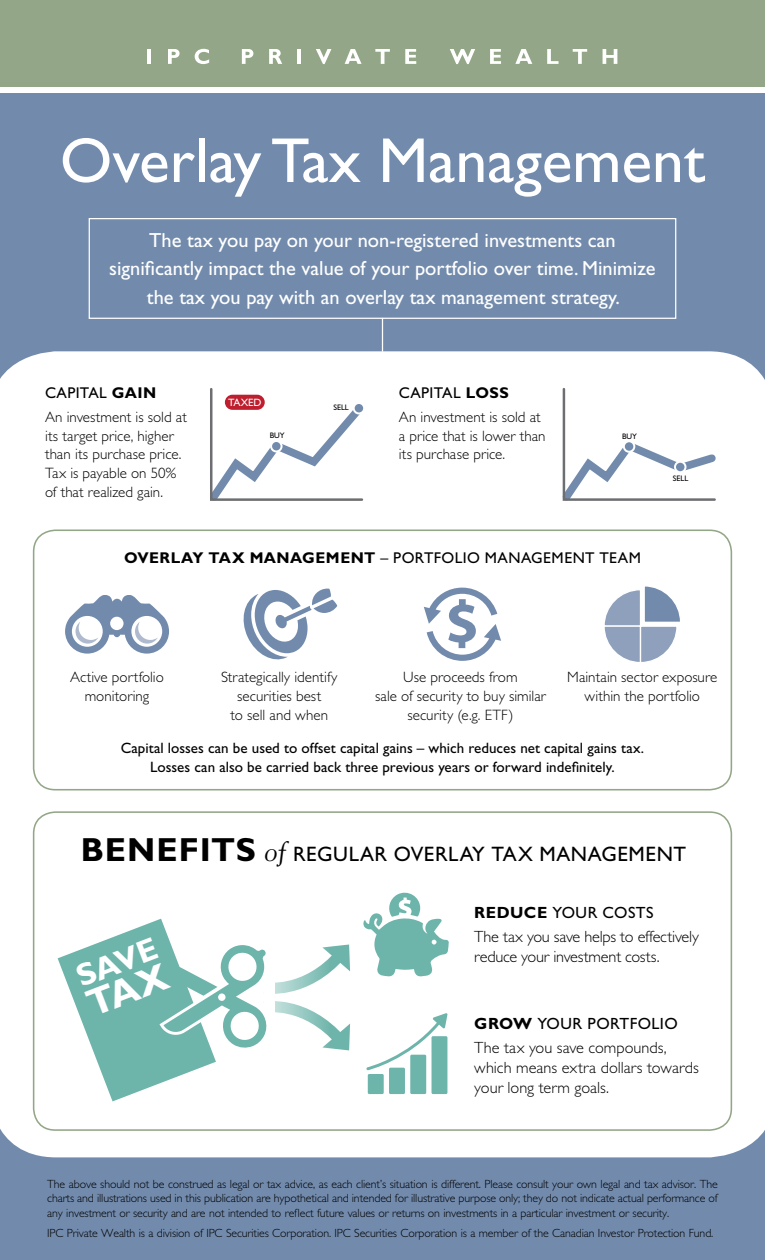
<style>
.page{position:relative;width:765px;height:1260px;background:#fff}
.page>*{position:absolute;margin:0;border:0;box-sizing:border-box;transform-origin:0 0}
.t1{font:63.75px "Gill Sans Std";color:#fff}
.t2{font:700 31.75px "Gill Sans Std";color:#fff}
.t3{font:20.88px "Gill Sans Std";letter-spacing:.025em;color:#000}
.t4{font:20.38px/28.8px "Gill Sans Std";color:#fff;text-align:center}
.t5{font:300 16.25px/23.9px "Gill Sans Std";letter-spacing:-.005em;color:#000}
.t6{font:15.62px "Gill Sans Std";letter-spacing:.025em;color:#000}
.t7{font:300 15px/18.8px "Gill Sans Std";color:#000;text-align:center}
.t8{font:15px/18.8px "Gill Sans Std";color:#000;text-align:center}
.t9{font:300 11.88px/14.4px "Gill Sans Std";letter-spacing:-.01em;color:#000;text-align:justify}
.t10{font:10.62px "Gill Sans Std";color:#fff}
.t11{font:8px "Gill Sans Std";color:#000}
.s1{font-weight:700}
.s2{font-weight:700;font-size:33.5px}
.s3{font-family:"Goudy Std";font-style:italic;font-size:27.12px}
.s4{font-weight:400}
</style>
<div class="page">
<div style="left:0;top:94px;width:765px;height:1166px;background:#728bad"></div>
<div style="left:0;top:351px;width:765px;height:806px;background:#fff"></div>
<div style="left:33px;top:529px;width:699px;height:261px;border:2px solid #93a687;border-radius:22px"></div>
<div style="left:33px;top:811px;width:699px;height:320px;border:2px solid #93a687;border-radius:22px"></div>
<div style="left:0;top:0;width:765px;height:87px;background:#93a687"></div>
<hr style="left:148px;top:49px;width:3px;height:15px;background:#fff">
<svg style="left:168px;top:49px;width:12px;height:15px"></svg>
<svg style="left:195px;top:49px;width:14px;height:15px"></svg>
<svg style="left:242px;top:49px;width:11px;height:15px"></svg>
<svg style="left:269px;top:49px;width:13px;height:15px"></svg>
<hr style="left:297px;top:49px;width:4px;height:15px;background:#fff">
<svg style="left:316px;top:49px;width:15px;height:15px"></svg>
<svg style="left:345px;top:49px;width:17px;height:15px"></svg>
<svg style="left:375px;top:49px;width:15px;height:15px"></svg>
<svg style="left:405px;top:49px;width:11px;height:15px"></svg>
<svg style="left:450px;top:49px;width:25px;height:15px"></svg>
<svg style="left:490px;top:49px;width:11px;height:15px"></svg>
<svg style="left:515px;top:49px;width:17px;height:15px"></svg>
<svg style="left:547px;top:49px;width:12px;height:15px"></svg>
<svg style="left:573px;top:49px;width:14px;height:15px"></svg>
<svg style="left:603px;top:49px;width:14px;height:15px"></svg>
<div style="left:89px;top:218px;width:587px;height:101px;border:1px solid #fff"></div>
<hr style="left:382px;top:318px;width:1px;height:34px;background:#fff">
<svg style="left:210px;top:388px;width:155px;height:113px;background:#eae7eb"></svg>
<svg style="left:563px;top:388px;width:153px;height:113px;background:#eef0f3"></svg>
<svg style="left:363px;top:893px;width:86px;height:83px;background:#b0d6d1"></svg>
<div style="left:432px;top:1036px;width:15px;height:58px;background:#6db4aa"></div>
<div style="left:389px;top:1068px;width:16px;height:26px;background:#6db4aa"></div>
<div style="left:368px;top:1074px;width:16px;height:20px;background:#6db4aa"></div>
<svg style="left:366px;top:1013px;width:81px;height:57px;background:#dfeeec"></svg>
<div style="left:410px;top:1055px;width:16px;height:39px;background:#6db4aa"></div>
<svg style="left:603px;top:585px;width:78px;height:78px;background:#b4c0d3"></svg>
<svg style="left:424px;top:588px;width:77px;height:73px"></svg>
<svg style="left:65px;top:596px;width:104px;height:58px"></svg>
<svg style="left:244px;top:589px;width:93px;height:70px"></svg>
<svg style="left:58px;top:919px;width:293px;height:182px;background:#c4e0dc"></svg>
<h1 class="t1" style="left:60px;top:124px;width:647px">Overlay Tax Management</h1>
<h3 class="t4" style="left:109px;top:226px;width:548px">The tax you pay on your non-registered investments can significantly impact the value of your portfolio over time. Minimize the tax you pay with an overlay tax management strategy.</h3>
<h3 class="t6" style="left:45px;top:384px;width:113px">CAPITAL <span class="s1">GAIN</span></h3>
<p class="t7" style="left:45px;top:408px;width:143px;text-align:left">An investment is sold at its target price, higher than its purchase price.<br>Tax is payable on 50% of that realized gain.</p>
<p class="t10" style="left:228px;top:396px;width:35px">TAXED</p>
<p class="t11" style="left:270px;top:431px;width:16px">BUY</p>
<p class="t11" style="left:333px;top:402px;width:17px">SELL</p>
<h3 class="t6" style="left:399px;top:384px;width:111px">CAPITAL <span class="s1">LOSS</span></h3>
<p class="t7" style="left:399px;top:408px;width:148px;text-align:left">An investment is sold at a price that is lower than its purchase price.</p>
<p class="t11" style="left:622px;top:431px;width:16px">BUY</p>
<h3 class="t6" style="left:124px;top:549px;width:518px"><span class="s1">OVERLAY TAX MANAGEMENT</span> – PORTFOLIO MANAGEMENT TEAM</h3>
<p class="t11" style="left:673px;top:474px;width:17px">SELL</p>
<p class="t7" style="left:70px;top:668px;width:95px">Active portfolio monitoring</p>
<p class="t7" style="left:221px;top:668px;width:118px">Strategically identify securities best<br>to sell and when</p>
<p class="t7" style="left:567px;top:668px;width:152px">Maintain sector exposure within the portfolio</p>
<p class="t7" style="left:375px;top:668px;width:172px">Use proceeds from<br>sale of security to buy similar security (e.g. ETF)</p>
<p class="t8" style="left:121px;top:739px;width:525px">Capital losses can be used to offset capital gains – which reduces net capital gains tax.<br>Losses can also be carried back three previous years or forward indefinitely.</p>
<h3 class="t3" style="left:81px;top:842px;width:607px"><span class="s2">BENEFITS</span> <span class="s3">of</span> REGULAR OVERLAY TAX MANAGEMENT</h3>
<h2 class="t2" style="left:71px;top:960px;width:86px;rotate:-21deg">SAVE</h2>
<h3 class="t5" style="left:474px;top:901px;width:226px"><span class="s1">REDUCE</span> <span class="s4">YOUR COSTS<br></span>The tax you save helps to effectively</h3>
<h3 class="t5" style="left:474px;top:945px;width:187px">reduce your investment costs.</h3>
<h3 class="t5" style="left:474px;top:1012px;width:205px"><span class="s1">GROW</span> <span class="s4">YOUR PORTFOLIO<br></span>The tax you save compounds,</h3>
<h3 class="t5" style="left:474px;top:1058px;width:226px;line-height:20px">which means extra dollars towards your long term goals.</h3>
<p class="t9" style="left:47px;top:1177px;width:672px">The above should not be construed as legal or tax advice, as each client’s situation is different. Please consult your own legal and tax advisor. The charts and illustrations used in this publication are hypothetical and intended for illustrative purpose only; they do not indicate actual performance of any investment or security and are not intended to reflect future values or returns on investments in a particular investment or security.</p>
<p class="t9" style="left:47px;top:1226px;width:668px">IPC Private Wealth is a division of IPC Securities Corporation. IPC Securities Corporation is a member of the Canadian Investor Protection Fund.</p>
</div>
